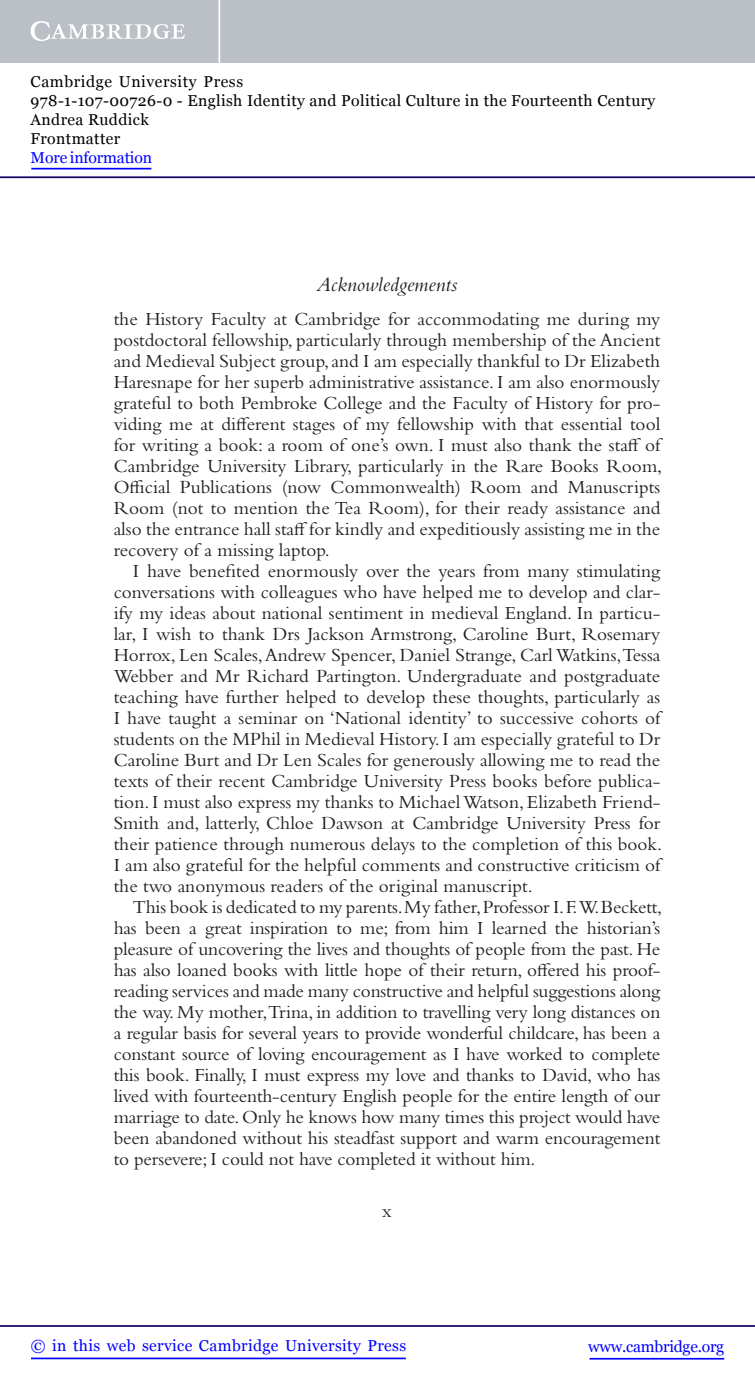
<style>
.page{position:relative;width:755px;height:1385px;background:#fff}
.page>*{position:absolute;margin:0;border:0;box-sizing:border-box;transform-origin:0 0}
.t1{font:italic 21px "Bembo Std";color:#231f20}
.t2{font:19.25px/21px "Bembo Std";color:#231f20;text-align:justify}
.t3{font:15.75px/18.9px "Georgia";letter-spacing:.025em;color:#000}
.t4{font:15.75px "Georgia";letter-spacing:.025em;color:#00f}
.t5{font:15.75px "Georgia";letter-spacing:-.015em;color:#00f}
.t6{font:15.75px "Georgia";letter-spacing:-.01em;color:#00f}
</style>
<div class="page">
<hr style="left:589px;top:1358px;width:134px;height:1px;background:#00f">
<hr style="left:0;top:1325px;width:754px;height:2px;background:#150666">
<hr style="left:31px;top:1357px;width:374px;height:2px;background:#00f">
<div style="left:0;top:0;width:754px;height:63px;background:#bac0c6"></div>
<svg style="left:31px;top:21px;width:154px;height:20px"></svg>
<hr style="left:218px;top:0;width:2px;height:63px;background:#fff">
<hr style="left:0;top:176px;width:754px;height:2px;background:#150666">
<hr style="left:31px;top:168px;width:120px;height:1px;background:#00f">
<p class="t3" style="left:31px;top:72px;width:625px">Cambridge University Press<br>978-1-107-00726-0 - English Identity and Political Culture in the Fourteenth Century Andrea Ruddick<br>Frontmatter</p>
<p class="t6" style="left:31px;top:148px;width:123px">More information</p>
<p class="t1" style="left:316px;top:276px;width:142px">Acknowledgements</p>
<p class="t2" style="left:114px;top:310px;width:549px">the History Faculty at Cambridge for accommodating me during my postdoctoral fellowship, particularly through membership of the Ancient and Medieval Subject group, and I am especially thankful to Dr Elizabeth Haresnape for her superb administrative assistance. I am also enormously grateful to both Pembroke College and the Faculty of History for pro&shy;viding me at different stages of my fellowship with that essential tool for writing a book: a room of one’s own. I must also thank the staff of Cambridge University Library, particularly in the Rare B ooks Room, Official Publications (now Commonwealth) Room and Manuscripts Room (not to mention the Tea Room), for their ready assistance and also the entrance hall staff for kindly and expeditiously assisting me in the recovery of a missing laptop.</p>
<p class="t2" style="left:114px;top:562px;width:549px;text-indent:19px">I have benefited enormously over the years from many stimulating conversations with colleagues who have helped me to develop and clar&shy;ify my ideas about national sentiment in medieval England. In particu&shy;lar, I wish to thank Drs Jackson Armstrong, Caroline Burt, Rosemary Horrox, Len Scales, Andrew Spencer, Daniel Strange, Carl Watkins,Tessa Webber and Mr Richard Partington. Undergraduate and postgraduate teaching have further helped to develop these thoughts, particularly as I have taught a seminar on ‘National identity’ to successive cohorts of students on the MPhil in Medieval History. I am especially grateful to Dr Caroline Burt and Dr Len Scales for generously allowing me to read the texts of their recent Cambridge University Press books before publica&shy;tion. I must also express my thanks to Michael Watson, Elizabeth Friend-Smith and, latterly, Chloe Dawson at Cambridge University Press for their patience through numerous delays to the completion of this book.<br>I am also grateful for the helpful comments and constructive criticism of the two anonymous readers of the original manuscript.</p>
<p class="t2" style="left:114px;top:898px;width:549px;text-indent:19px">This book is dedicated to my parents. My father, Professor I. F. W. B eckett, has been a great inspiration to me; from him I learned the historian’s pleasure of uncovering the lives and thoughts of people from the past. He has also loaned books with little hope of their return, offered his proof&shy;reading services and made many constructive and helpful suggestions along the way. My mother,Trina, in addition to travelling very long distances on a regular basis for several years to provide wonderful childcare, has been a constant source of loving encouragement as I have worked to complete this book. Finally, I must express my love and thanks to David, who has lived with fourteenth-century English people for the entire length of our marriage to date. Only he knows how many times this project would have been abandoned without his steadfast support and warm encouragement to persevere; I could not have completed it without him.</p>
<p class="t2" style="left:382px;top:1202px;width:11px">x</p>
<p class="t4" style="left:31px;top:1337px;width:376px">© in this web service Cambridge University Press</p>
<p class="t5" style="left:587px;top:1337px;width:137px">www.cambridge.org</p>
</div>
